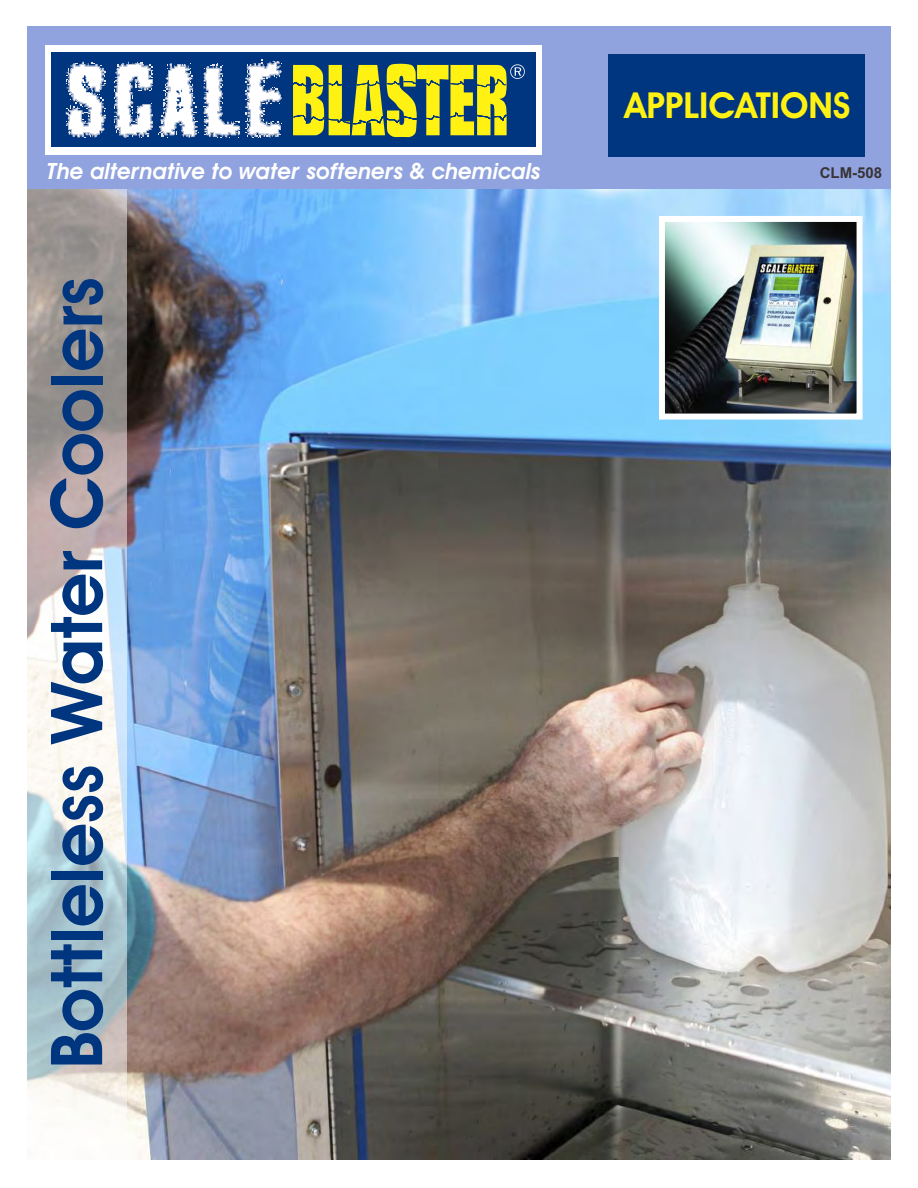
<style>
.page{position:relative;width:918px;height:1188px;background:#fff}
.page>*{position:absolute;margin:0;border:0;box-sizing:border-box;transform-origin:0 0}
.t1{font:600 72px "Avant Garde IT Cby BT";color:#00357f}
.t2{font:600 36px "Avant Garde IT Cby BT";color:#fff212}
.t3{font:italic 600 22.5px "Avant Garde IT Cby BT";color:#fff}
.t4{font:700 15px "Arial";color:#383336}
</style>
<div class="page">
<img style="left:126px;top:189px;width:765px;height:970px">
<div style="left:27px;top:26px;width:864px;height:163px;background:#90a3de"></div>
<img style="left:666px;top:223px;width:190px;height:190px">
<div style="left:659px;top:216px;width:204px;height:204px;border:6px solid #fff"></div>
<div style="left:27px;top:189px;width:99px;height:970px;background:#fff;opacity:.5"></div>
<div style="left:608px;top:54px;width:257px;height:103px;background:#00357f"></div>
<div style="left:45px;top:45px;width:497px;height:109px;background:#fff"></div>
<div style="left:51px;top:53px;width:485px;height:94px;background:#00357f"></div>
<svg style="left:66px;top:62px;width:40px;height:76px"></svg>
<svg style="left:114px;top:60px;width:168px;height:78px"></svg>
<svg style="left:293px;top:64px;width:232px;height:74px"></svg>
<h2 class="t2" style="left:625px;top:91px;width:227px">APPLICATIONS</h2>
<p class="t3" style="left:47px;top:162px;width:496px">The alternative to water softeners &amp; chemicals</p>
<p class="t4" style="left:820px;top:167px;width:64px">CLM-508</p>
<h1 class="t1" style="left:47px;top:1069px;width:793px;rotate:-90deg">Bottleless Water Coolers</h1>
</div>
